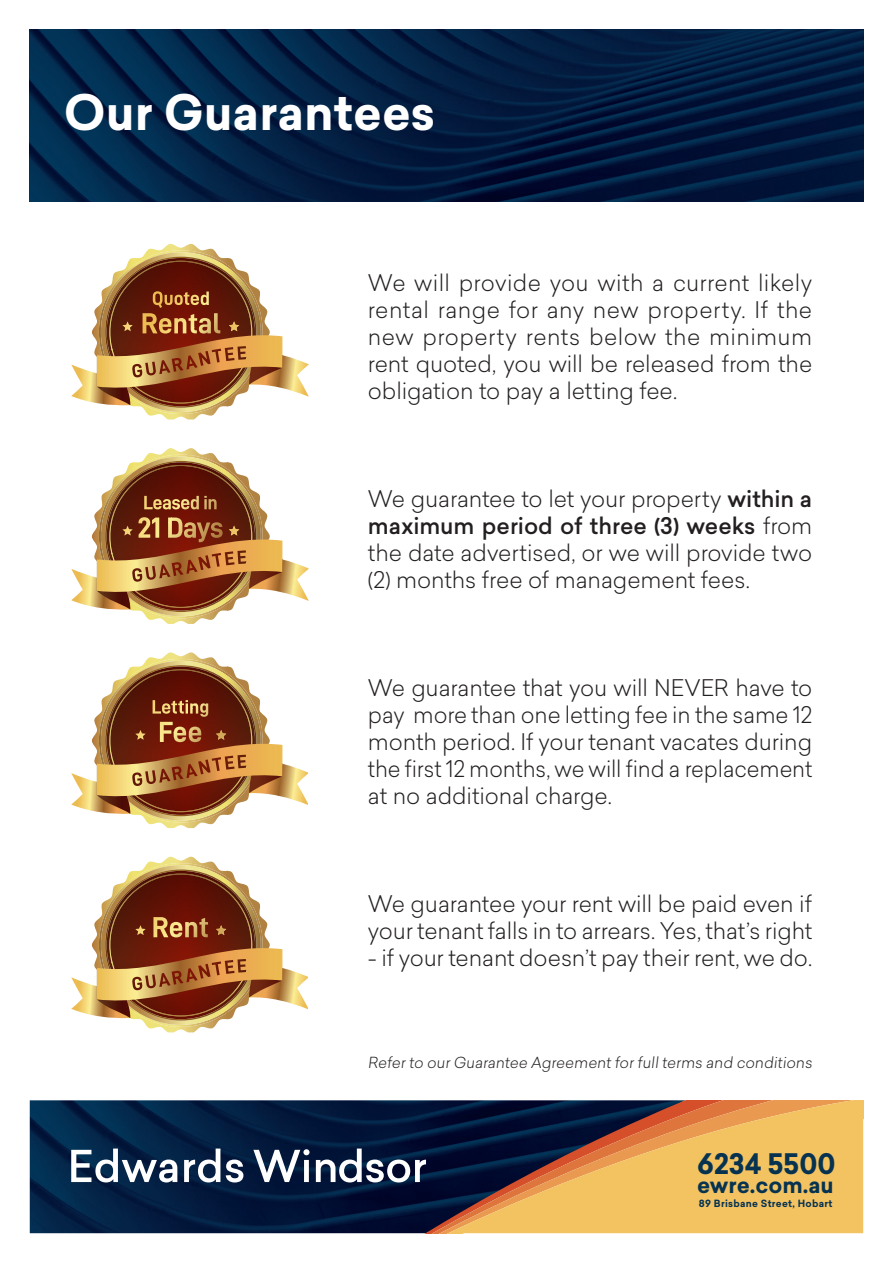
<style>
.page{position:relative;width:893px;height:1263px;background:#fff}
.page>*{position:absolute;margin:0;border:0;box-sizing:border-box;transform-origin:0 0}
.Title{font:700 48px "Sailec";color:#fff}
.t1{font:700 27.75px "Sailec";color:#073351}
.Content{font:300 22.5px/27px "Sailec";letter-spacing:-.005em;color:#231f20;text-align:justify}
.t2{font:700 21.9px "Sailec";color:#073351}
.Content-2{font:300 15px "Sailec";color:#231f20}
.t3{font:700 9.75px "Sailec";letter-spacing:.03em;color:#073351}
.s1{font-weight:500}
</style>
<div class="page">
<img style="left:30px;top:30px;width:833px;height:172px">
<img style="left:30px;top:1100px;width:286px;height:133px">
<svg style="left:71px;top:1148px;width:106px;height:34px"></svg>
<svg style="left:184px;top:1148px;width:36px;height:34px"></svg>
<svg style="left:226px;top:1159px;width:17px;height:23px"></svg>
<svg style="left:253px;top:1149px;width:57px;height:33px"></svg>
<svg style="left:316px;top:1100px;width:539px;height:133px"></svg>
<svg style="left:72px;top:244px;width:237px;height:175px"></svg>
<svg style="left:72px;top:448px;width:237px;height:176px"></svg>
<svg style="left:71px;top:652px;width:237px;height:176px"></svg>
<svg style="left:71px;top:857px;width:237px;height:175px"></svg>
<p class="Title" style="left:64px;top:79px;width:373px">Our Guarantees</p>
<p class="Content" style="left:368px;top:269px;width:446px">We will provide you with a current likely rental range for any new property. If the new property rents below the minimum rent quoted, you will be released from the obligation to pay a letting fee.</p>
<p class="Content" style="left:368px;top:485px;width:446px">We guarantee to let your property <span class="s1">within a maximum period of three (3) weeks</span> from the date advertised, or we will provide two (2) months free of management fees.</p>
<p class="Content" style="left:368px;top:674px;width:446px">We guarantee that you will NEVER have to pay more than one letting fee in the same 12 month period. If your tenant vacates during the first 12 months, we will find a replacement at no additional charge.</p>
<p class="Content" style="left:368px;top:890px;width:446px">We guarantee your rent will be paid even if your tenant falls in to arrears. Yes, that’s right</p>
<p class="Content" style="left:368px;top:944px;width:446px">- if your tenant doesn’t pay their rent, we do.</p>
<p class="Content-2" style="left:368px;top:1052px;width:448px">Refer to our Guarantee Agreement for full terms and conditions</p>
<p class="t1" style="left:697px;top:1144px;width:140px">6234 5500</p>
<p class="t3" style="left:699px;top:1196px;width:135px">89 Brisbane Street, Hobart</p>
<p class="t2" style="left:697px;top:1170px;width:138px">ewre.com.au</p>
</div>
